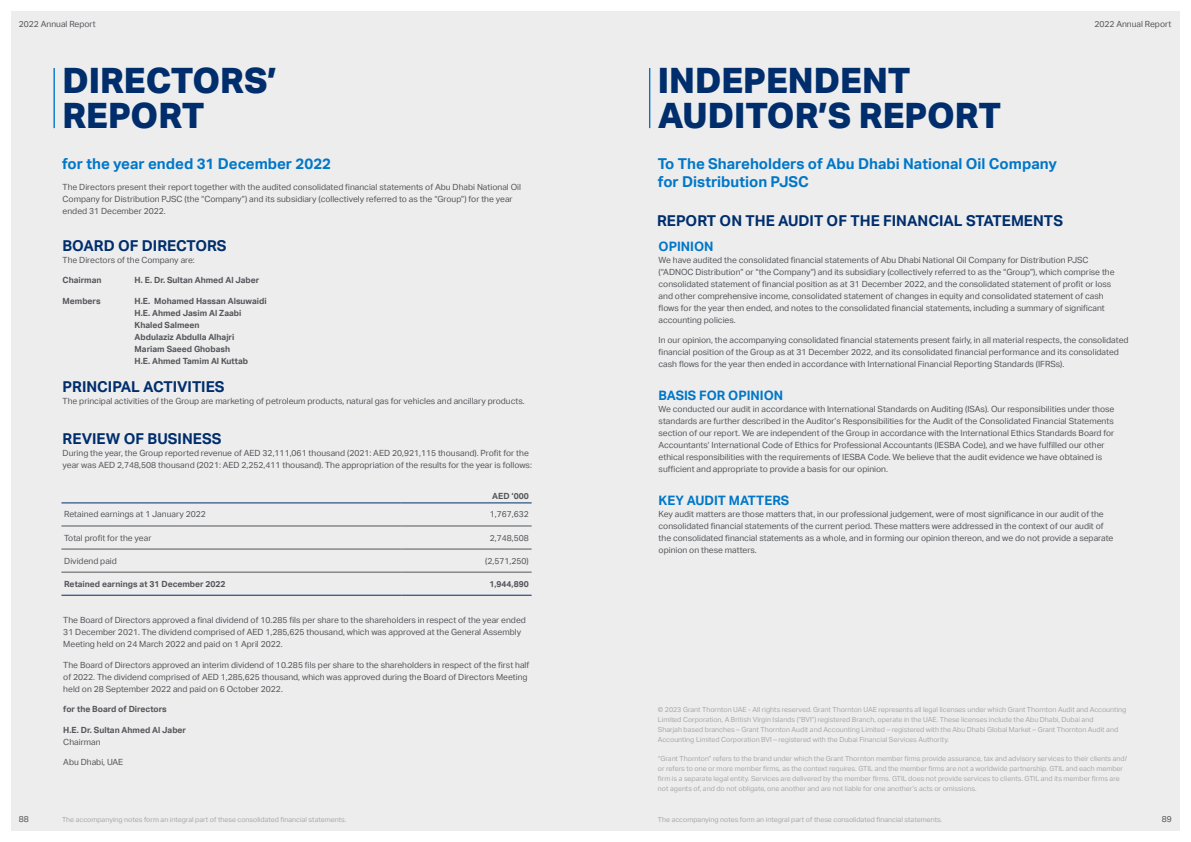
<style>
.page{position:relative;width:1191px;height:842px;background:#fff}
.page>*{position:absolute;margin:0;border:0;box-sizing:border-box;transform-origin:0 0}
.t1{font:800 35px/35px "ADNOC Sans";color:#002e6d}
.t2{font:700 15px "ADNOC Sans";color:#0077c8}
.t3{font:700 15px "ADNOC Sans";color:#002e6d}
.t4{font:700 13px "ADNOC Sans";color:#0077c8}
.t5{font:8.5px/12px "ADNOC Sans";color:#54565a}
.t6{font:700 8.5px/12px "ADNOC Sans";color:#54565a}
.t7{font:7px/10px "ADNOC Sans";color:#a7a8a9}
</style>
<div class="page">
<div style="left:11px;top:11px;width:1168px;height:820px;background:#ededed"></div>
<hr style="left:53px;top:68px;width:2px;height:60px;background:#0077c8">
<hr style="left:649px;top:68px;width:1px;height:60px;background:#0077c8">
<hr style="left:61px;top:526px;width:341px;height:1px;background:#54565a">
<hr style="left:402px;top:526px;width:129px;height:1px;background:#54565a">
<hr style="left:61px;top:549px;width:341px;height:1px;background:#54565a">
<hr style="left:402px;top:549px;width:129px;height:1px;background:#54565a">
<hr style="left:61px;top:572px;width:341px;height:1px;background:#54565a">
<hr style="left:402px;top:572px;width:129px;height:1px;background:#54565a">
<hr style="left:61px;top:502px;width:341px;height:1px;background:#002e6d">
<hr style="left:402px;top:502px;width:129px;height:1px;background:#002e6d">
<hr style="left:61px;top:595px;width:341px;height:1px;background:#002e6d">
<hr style="left:402px;top:595px;width:129px;height:1px;background:#002e6d">
<p class="t5" style="left:19px;top:18px;width:79px">2022 Annual Report</p>
<h1 class="t1" style="left:62px;top:63px;width:216px">DIRECTORS’<br>REPORT</h1>
<h1 class="t1" style="left:658px;top:63px;width:345px">INDEPENDENT<br>AUDITOR’S REPORT</h1>
<h2 class="t2" style="left:62px;top:156px;width:270px">for the year ended 31 December 2022</h2>
<h2 class="t2" style="left:658px;top:155px;width:400px">To The Shareholders of Abu Dhabi National Oil Company</h2>
<p class="t5" style="left:63px;top:181px;width:460px">The Directors present their report together with the audited consolidated financial statements of Abu Dhabi National Oil</p>
<h2 class="t2" style="left:658px;top:173px;width:152px">for Distribution PJSC</h2>
<p class="t5" style="left:1094px;top:18px;width:79px">2022 Annual Report</p>
<p class="t5" style="left:63px;top:193px;width:451px">Company for Distribution PJSC (the “Company”) and its subsidiary (collectively referred to as the “Group”) for the year ended 31 December 2022.</p>
<h2 class="t3" style="left:63px;top:237px;width:165px">BOARD OF DIRECTORS</h2>
<p class="t5" style="left:63px;top:254px;width:134px">The Directors of the Company are:</p>
<p class="t6" style="left:63px;top:274px;width:40px">Chairman</p>
<p class="t6" style="left:135px;top:274px;width:126px">H. E. Dr. Sultan Ahmed Al Jaber</p>
<p class="t6" style="left:63px;top:295px;width:40px">Members</p>
<p class="t6" style="left:135px;top:295px;width:134px">H.E. Mohamed Hassan Alsuwaidi<br>H.E. Ahmed Jasim Al Zaabi<br>Khaled Salmeen<br>Abdulaziz Abdulla Alhajri<br>Mariam Saeed Ghobash<br>H.E. Ahmed Tamim Al Kuttab</p>
<h2 class="t3" style="left:63px;top:378px;width:163px">PRINCIPAL ACTIVITIES</h2>
<p class="t5" style="left:63px;top:395px;width:463px">The principal activities of the Group are marketing of petroleum products, natural gas for vehicles and ancillary products.</p>
<h2 class="t3" style="left:63px;top:430px;width:160px">REVIEW OF BUSINESS</h2>
<p class="t5" style="left:63px;top:447px;width:471px">During the year, the Group reported revenue of AED 32,111,061 thousand (2021: AED 20,921,115 thousand). Profit for the year was AED 2,748,508 thousand (2021: AED 2,252,411 thousand). The appropriation of the results for the year is follows:</p>
<p class="t6" style="left:492px;top:490px;width:38px">AED ‘000</p>
<p class="t5" style="left:64px;top:508px;width:143px">Retained earnings at 1 January 2022</p>
<p class="t5" style="left:490px;top:508px;width:41px">1,767,632</p>
<p class="t5" style="left:64px;top:532px;width:89px">Total profit for the year</p>
<p class="t5" style="left:490px;top:532px;width:41px">2,748,508</p>
<p class="t5" style="left:64px;top:555px;width:54px">Dividend paid</p>
<p class="t5" style="left:485px;top:555px;width:45px">(2,571,250)</p>
<p class="t6" style="left:64px;top:578px;width:163px">Retained earnings at 31 December 2022</p>
<p class="t6" style="left:489px;top:578px;width:41px">1,944,890</p>
<p class="t5" style="left:63px;top:614px;width:464px">The Board of Directors approved a final dividend of 10.285 fils per share to the shareholders in respect of the year ended<br>31 December 2021. The dividend comprised of AED 1,285,625 thousand, which was approved at the General Assembly<br>Meeting held on 24 March 2022 and paid on 1 April 2022.</p>
<p class="t5" style="left:63px;top:659px;width:467px">The Board of Directors approved an interim dividend of 10.285 fils per share to the shareholders in respect of the first half of 2022. The dividend comprised of AED 1,285,625 thousand, which was approved during the Board of Directors Meeting held on 28 September 2022 and paid on 6 October 2022.</p>
<p class="t6" style="left:63px;top:703px;width:105px">for the Board of Directors</p>
<p class="t6" style="left:63px;top:724px;width:124px">H.E. Dr. Sultan Ahmed Al Jaber</p>
<p class="t5" style="left:63px;top:736px;width:39px">Chairman</p>
<p class="t5" style="left:63px;top:756px;width:62px">Abu Dhabi, UAE</p>
<h2 class="t3" style="left:657px;top:212px;width:407px">REPORT ON THE AUDIT OF THE FINANCIAL STATEMENTS</h2>
<h3 class="t4" style="left:658px;top:239px;width:56px">OPINION</h3>
<p class="t5" style="left:658px;top:254px;width:457px">We have audited the consolidated financial statements of Abu Dhabi National Oil Company for Distribution PJSC (“ADNOC Distribution” or “the Company”) and its subsidiary (collectively referred to as the “Group”), which comprise the consolidated statement of financial position as at 31 December 2022, and the consolidated statement of profit or loss and other comprehensive income, consolidated statement of changes in equity and consolidated statement of cash flows for the year then ended, and notes to the consolidated financial statements, including a summary of significant accounting policies.</p>
<p class="t5" style="left:658px;top:335px;width:471px">In our opinion, the accompanying consolidated financial statements present fairly, in all material respects, the consolidated financial position of the Group as at 31 December 2022, and its consolidated financial performance and its consolidated cash flows for the year then ended in accordance with International Financial Reporting Standards (IFRSs).</p>
<h3 class="t4" style="left:658px;top:388px;width:126px">BASIS FOR OPINION</h3>
<p class="t5" style="left:658px;top:403px;width:457px">We conducted our audit in accordance with International Standards on Auditing (ISAs). Our responsibilities under those standards are further described in the Auditor’s Responsibilities for the Audit of the Consolidated Financial Statements section of our report. We are independent of the Group in accordance with the International Ethics Standards Board for Accountants’ International Code of Ethics for Professional Accountants (IESBA Code), and we have fulfilled our other ethical responsibilities with the requirements of IESBA Code. We believe that the audit evidence we have obtained is sufficient and appropriate to provide a basis for our opinion.</p>
<h3 class="t4" style="left:658px;top:492px;width:132px">KEY AUDIT MATTERS</h3>
<p class="t5" style="left:658px;top:508px;width:456px">Key audit matters are those matters that, in our professional judgement, were of most significance in our audit of the consolidated financial statements of the current period. These matters were addressed in the context of our audit of the consolidated financial statements as a whole, and in forming our opinion thereon, and we do not provide a separate opinion on these matters.</p>
<p class="t7" style="left:658px;top:705px;width:470px">© 2023 Grant Thornton UAE - All rights reserved. Grant Thornton UAE represents all legal licenses under which Grant Thornton Audit and Accounting Limited Corporation, A British Virgin Islands (“BVI”) registered Branch, operate in the UAE. These licenses include the Abu Dhabi, Dubai and<br>Sharjah based branches – Grant Thornton Audit and Accounting Limited – registered with the Abu Dhabi Global Market – Grant Thornton Audit and Accounting Limited Corporation BVI – registered with the Dubai Financial Services Authority.</p>
<p class="t7" style="left:658px;top:753px;width:471px">“Grant Thornton” refers to the brand under which the Grant Thornton member firms provide assurance, tax and advisory services to their clients and/ or refers to one or more member firms, as the context requires. GTIL and the member firms are not a worldwide partnership. GTIL and each member firm is a separate legal entity. Services are delivered by the member firms. GTIL does not provide services to clients. GTIL and its member firms are not agents of, and do not obligate, one another and are not liable for one another’s acts or omissions.</p>
<p class="t5" style="left:19px;top:813px;width:12px">88</p>
<p class="t5" style="left:1161px;top:813px;width:12px">89</p>
<p class="t7" style="left:62px;top:815px;width:286px">The accompanying notes form an integral part of these consolidated financial statements.</p>
<p class="t7" style="left:658px;top:815px;width:286px">The accompanying notes form an integral part of these consolidated financial statements.</p>
</div>
